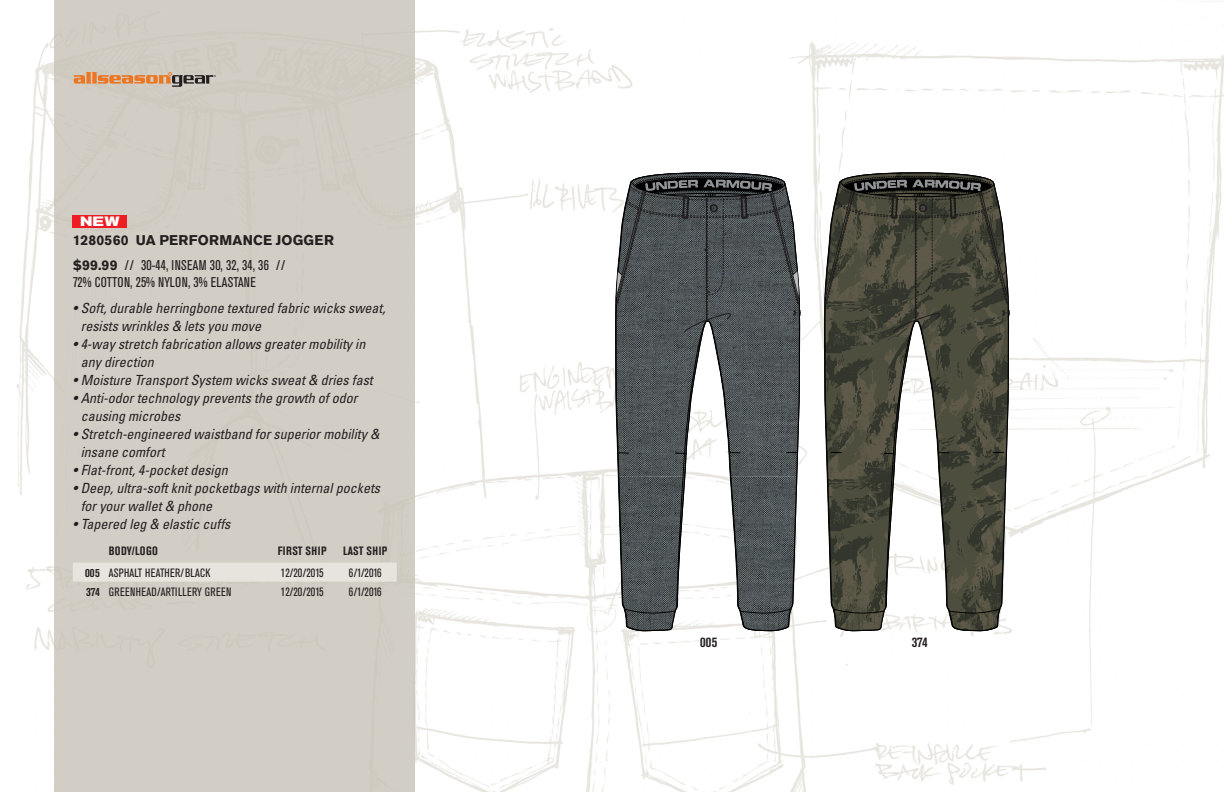
<style>
.page{position:relative;width:1224px;height:792px;background:#fff}
.page>*{position:absolute;margin:0;border:0;box-sizing:border-box;transform-origin:0 0}
.t1{font:italic condensed 14px/18px "Univers";color:#231f20}
.t2{font:700 14px/25px "Akzidenz Grotesk BE";letter-spacing:.02em;color:#231f20}
.t3{font:condensed 14px "Akzidenz Grotesk BE";letter-spacing:.01em;color:#231f20}
.t4{font:700 condensed 14px "Akzidenz Grotesk BE";color:#231f20}
.t5{font:700 expanded 13.6px "Akzidenz Grotesk BE";color:#fff}
.t6{font:condensed 12px "Akzidenz Grotesk BE";color:#231f20}
.t7{font:700 condensed 12px "Akzidenz Grotesk BE";letter-spacing:.035em;color:#231f20}
.s1{font-weight:400;font-stretch:condensed}
.s2{font-weight:700}
</style>
<div class="page">
<img style="left:16px;top:0;width:1208px;height:792px">
<div style="left:55px;top:0;width:360px;height:792px;background:#d3cec5"></div>
<svg style="left:73px;top:72px;width:143px;height:15px"></svg>
<div style="left:73px;top:563px;width:324px;height:19px;background:#e7e4dd"></div>
<div style="left:73px;top:215px;width:54px;height:13px;background:#ee1d23"></div>
<svg style="left:824px;top:176px;width:185px;height:455px"></svg>
<svg style="left:615px;top:176px;width:185px;height:455px"></svg>
<p class="t5" style="left:80px;top:214px;width:41px">NEW</p>
<p class="t2" style="left:73px;top:227px;width:263px">1280560 UA PERFORMANCE JOGGER $99.99 <span class="s1">// 30-44, INSEAM 30, 32, 34, 36 //</span></p>
<p class="t3" style="left:73px;top:274px;width:151px">72% COTTON, 25% NYLON, 3% ELASTANE</p>
<p class="t1" style="left:81px;top:298px;width:306px;text-indent:-8px">• Soft, durable herringbone textured fabric wicks sweat, resists wrinkles &amp; lets you move</p>
<p class="t1" style="left:81px;top:334px;width:286px;text-indent:-8px">• 4-way stretch fabrication allows greater mobility in any direction</p>
<p class="t1" style="left:73px;top:370px;width:302px">• Moisture Transport System wicks sweat &amp; dries fast</p>
<p class="t1" style="left:81px;top:388px;width:278px;text-indent:-8px">• Anti-odor technology prevents the growth of odor causing microbes</p>
<p class="t1" style="left:81px;top:424px;width:300px;text-indent:-8px">• Stretch-engineered waistband for superior mobility &amp; insane comfort</p>
<p class="t1" style="left:73px;top:460px;width:156px">• Flat-front, 4-pocket design</p>
<p class="t1" style="left:81px;top:478px;width:301px;text-indent:-8px">• Deep, ultra-soft knit pocketbags with internal pockets for your wallet &amp; phone</p>
<p class="t1" style="left:73px;top:514px;width:159px">• Tapered leg &amp; elastic cuffs</p>
<p class="t7" style="left:109px;top:544px;width:51px">BODY/LOGO</p>
<p class="t7" style="left:278px;top:544px;width:50px">FIRST SHIP</p>
<p class="t7" style="left:343px;top:544px;width:46px">LAST SHIP</p>
<p class="t6" style="left:85px;top:566px;width:127px"><span class="s2">005</span> ASPHALT HEATHER/BLACK</p>
<p class="t6" style="left:281px;top:566px;width:44px">12/20/2015</p>
<p class="t6" style="left:349px;top:566px;width:35px">6/1/2016</p>
<p class="t6" style="left:86px;top:585px;width:35px"><span class="s2">374</span> GREEN</p>
<p class="t6" style="left:136px;top:585px;width:36px">HEAD/ARTILLER</p>
<p class="t6" style="left:197px;top:585px;width:20px">Y GREEN</p>
<p class="t6" style="left:281px;top:585px;width:44px">12/20/2015</p>
<p class="t6" style="left:349px;top:585px;width:35px">6/1/2016</p>
<p class="t4" style="left:700px;top:634px;width:19px">005</p>
<p class="t4" style="left:912px;top:634px;width:18px">374</p>
</div>
